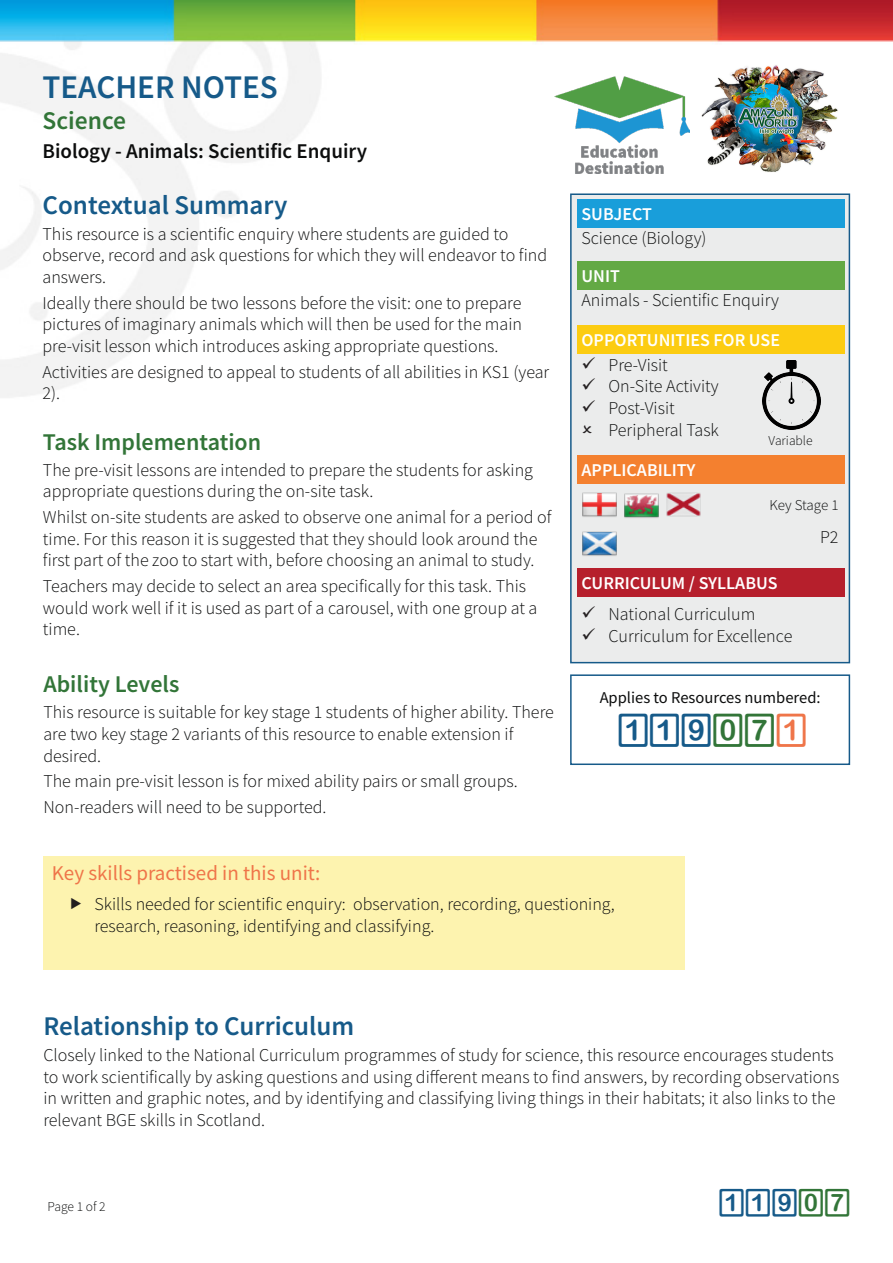
<style>
.page{position:relative;width:893px;height:1263px;background:#fff}
.page>*{position:absolute;margin:0;border:0;box-sizing:border-box;transform-origin:0 0}
.t1{font:36px "D3 Round Squarism";color:#165a89}
.t2{font:600 33px "Source Sans Pro";color:#165a89}
.t3{font:30px "D3 Round Squarism";color:#165a89}
.t4{font:600 27px "Source Sans Pro";color:#165a89}
.t5{font:600 25.5px "Source Sans Pro";color:#327538}
.t6{font:600 24px "Source Sans Pro";color:#327538}
.t7{font:600 21px "Source Sans Pro";color:#0c0d0d}
.t8{font:21px "Source Sans Pro";color:#ef7549}
.t9{font:300 18px/21.6px "Source Sans Pro";color:#0c0d0d}
.t10{font:600 18px "Source Sans Pro";color:#fff}
.t11{font:16.5px "Source Sans Pro";color:#0c0d0d}
.t12{font:300 15px "Source Sans Pro";letter-spacing:-.005em;color:#0c0d0d}
.t13{font:300 13.5px "Source Sans Pro";color:#0c0d0d}
.s1{color:#231f20}
.s2{color:#327538}
.s3{color:#ef7549}
</style>
<div class="page">
<img style="left:0;top:0;width:893px;height:970px">
<img style="left:555px;top:77px;width:135px;height:97px">
<div style="left:570px;top:193px;width:280px;height:470px;background:#ebecec;border:2px solid #165a89"></div>
<div style="left:43px;top:856px;width:642px;height:113px;background:#fdf3af"></div>
<img style="left:763px;top:360px;width:58px;height:70px">
<img style="left:582px;top:492px;width:35px;height:25px">
<img style="left:624px;top:493px;width:35px;height:25px">
<img style="left:666px;top:492px;width:35px;height:25px">
<img style="left:582px;top:531px;width:35px;height:25px">
<div style="left:577px;top:199px;width:268px;height:28px;background:#199eda"></div>
<div style="left:577px;top:261px;width:268px;height:29px;background:#63a944"></div>
<div style="left:577px;top:325px;width:268px;height:29px;background:#fccc11"></div>
<div style="left:577px;top:455px;width:268px;height:29px;background:#f4802f"></div>
<div style="left:577px;top:568px;width:268px;height:29px;background:#b61f2c"></div>
<div style="left:570px;top:674px;width:280px;height:91px;border:2px solid #165a89"></div>
<img style="left:693px;top:64px;width:151px;height:108px">
<p class="t2" style="left:43px;top:65px;width:237px">TEACHER NOTES</p>
<p class="t5" style="left:43px;top:103px;width:85px">Science</p>
<p class="t7" style="left:43px;top:137px;width:326px">Biology - Animals: Scientific Enquiry</p>
<p class="t4" style="left:43px;top:187px;width:246px">Contextual Summary</p>
<p class="t9" style="left:43px;top:223px;width:506px">This resource is a scientific enquiry where students are guided to observe, record and ask questions for which they will endeavor to find answers.</p>
<p class="t9" style="left:43px;top:292px;width:481px;text-align:justify">Ideally there should be two lessons before the visit: one to prepare pictures of imaginary animals which will then be used for the main pre-visit lesson which introduces asking appropriate questions.</p>
<p class="t9" style="left:43px;top:361px;width:508px">Activities are designed to appeal to students of all abilities in KS1 (year<br>2).</p>
<p class="t6" style="left:43px;top:426px;width:220px">Task Implementation</p>
<p class="t9" style="left:43px;top:459px;width:492px">The pre-visit lessons are intended to prepare the students for asking appropriate questions during the on-site task.</p>
<p class="t9" style="left:43px;top:506px;width:510px">Whilst on-site students are asked to observe one animal for a period of time. For this reason it is suggested that they should look around the first part of the zoo to start with, before choosing an animal to study.</p>
<p class="t9" style="left:43px;top:575px;width:496px">Teachers may decide to select an area specifically for this task. This would work well if it is used as part of a carousel, with one group at a time.</p>
<p class="t6" style="left:43px;top:669px;width:137px">Ability Levels</p>
<p class="t9" style="left:43px;top:701px;width:512px">This resource is suitable for key stage 1 students of higher ability. There are two key stage 2 variants of this resource to enable extension if desired.</p>
<p class="t9" style="left:43px;top:771px;width:476px">The main pre-visit lesson is for mixed ability pairs or small groups.</p>
<p class="t9" style="left:43px;top:796px;width:285px">Non-readers will need to be supported.</p>
<p class="t10" style="left:581px;top:202px;width:72px">SUBJECT</p>
<p class="t9" style="left:581px;top:227px;width:127px">Science (Biology)</p>
<p class="t10" style="left:581px;top:264px;width:40px">UNIT</p>
<p class="t9" style="left:581px;top:289px;width:199px">Animals - Scientific Enquiry</p>
<p class="t10" style="left:581px;top:328px;width:200px">OPPORTUNITIES FOR USE</p>
<p class="t9" style="left:581px;top:354px;width:88px"><span class="s1">✓</span> Pre-Visit</p>
<p class="t9" style="left:581px;top:376px;width:139px"><span class="s1">✓</span> On-Site Activity</p>
<p class="t9" style="left:581px;top:397px;width:95px"><span class="s1">✓</span> Post-Visit</p>
<p class="t9" style="left:608px;top:419px;width:112px">Peripheral Task</p>
<p class="t10" style="left:581px;top:458px;width:116px">APPLICABILITY</p>
<p class="t13" style="left:769px;top:432px;width:46px">Variable</p>
<p class="t12" style="left:769px;top:496px;width:71px">Key Stage 1</p>
<p class="t9" style="left:820px;top:526px;width:20px">P2</p>
<p class="t10" style="left:581px;top:571px;width:197px">CURRICULUM / SYLLABUS</p>
<p class="t9" style="left:581px;top:603px;width:175px"><span class="s1">✓</span> National Curriculum</p>
<p class="t9" style="left:581px;top:625px;width:212px"><span class="s1">✓</span> Curriculum for Excellence</p>
<p class="t11" style="left:600px;top:687px;width:222px">Applies to Resources numbered:</p>
<p class="t1" style="left:617px;top:712px;width:191px">119<span class="s2">07</span><span class="s3">1</span></p>
<p class="t8" style="left:52px;top:860px;width:270px">Key skills practised in this unit:</p>
<p class="t9" style="left:94px;top:893px;width:522px">Skills needed for scientific enquiry: observation, recording, questioning, research, reasoning, identifying and classifying.</p>
<p class="t4" style="left:43px;top:1008px;width:313px">Relationship to Curriculum</p>
<p class="t9" style="left:43px;top:1044px;width:797px">Closely linked to the National Curriculum programmes of study for science, this resource encourages students to work scientifically by asking questions and using different means to find answers, by recording observations in written and graphic notes, and by identifying and classifying living things in their habitats; it also links to the relevant BGE skills in Scotland.</p>
<p class="t13" style="left:48px;top:1198px;width:60px">Page 1 of 2</p>
<p class="t3" style="left:719px;top:1188px;width:133px">119<span class="s2">07</span></p>
</div>
